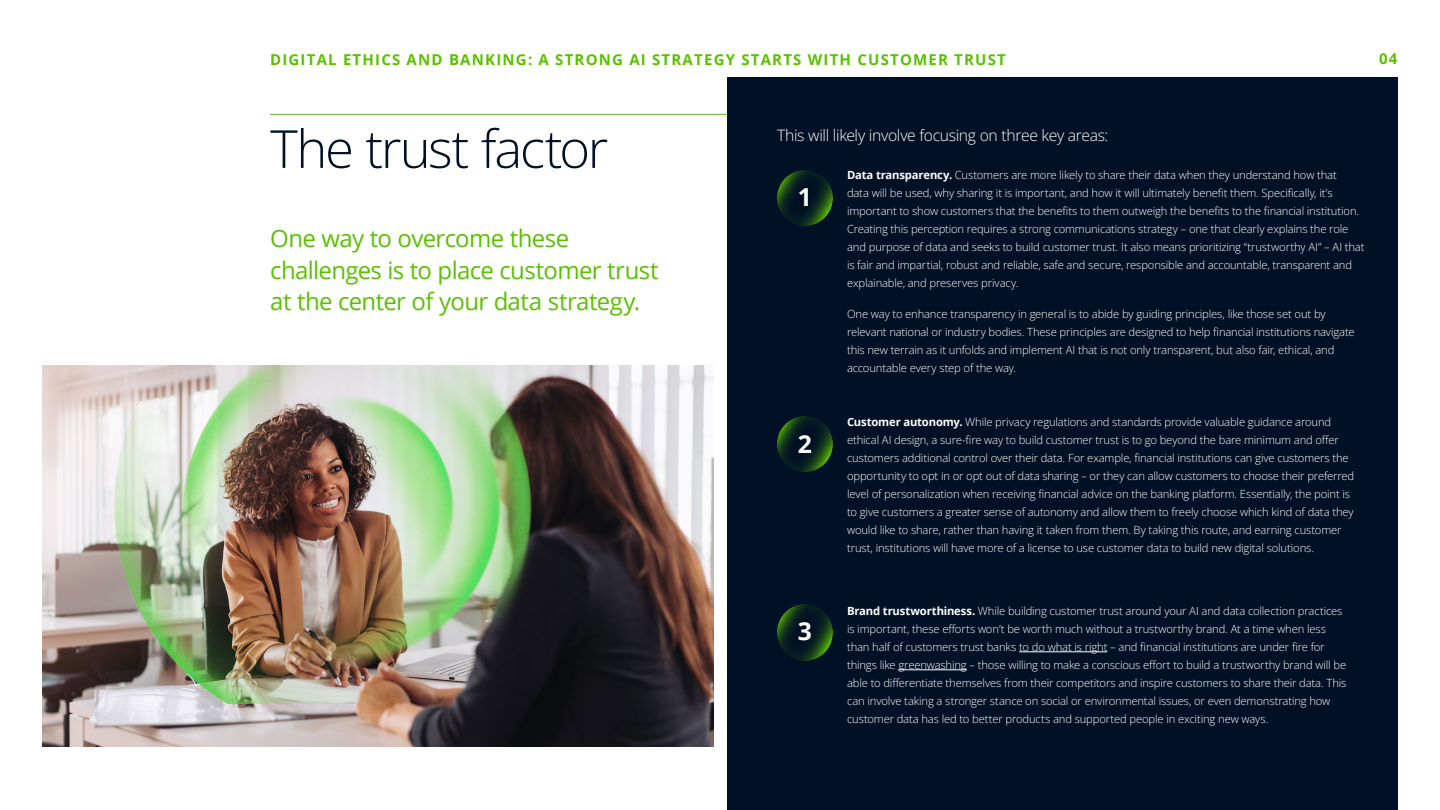
<style>
.page{position:relative;width:1440px;height:810px;background:#fff}
.page>*{position:absolute;margin:0;border:0;box-sizing:border-box;transform-origin:0 0}
.t1{font:300 52.5px "Open Sans";letter-spacing:-.04em;color:#001025}
.t2{font:700 24.75px "Open Sans";color:#fff}
.t3{font:24px/31.5px "Open Sans";letter-spacing:-.025em;color:#5bc000}
.t4{font:300 15.75px "Open Sans";letter-spacing:-.025em;color:#fff}
.t5{font:700 15px "Open Sans";letter-spacing:.08em;color:#5bc000}
.t6{font:300 11.25px/18px "Open Sans";letter-spacing:-.015em;color:#fff}
.s1{font-weight:700}
</style>
<div class="page">
<div style="left:727px;top:77px;width:670px;height:733px;background:#001025"></div>
<img style="left:777px;top:170px;width:55px;height:55px">
<img style="left:777px;top:416px;width:55px;height:56px">
<img style="left:777px;top:605px;width:55px;height:55px">
<hr style="left:1019px;top:652px;width:88px;height:1px;background:#fff">
<hr style="left:898px;top:670px;width:69px;height:1px;background:#fff">
<img style="left:42px;top:365px;width:671px;height:381px">
<img style="left:67px;top:365px;width:564px;height:339px">
<h3 class="t5" style="left:270px;top:49px;width:737px">DIGITAL ETHICS AND BANKING: A STRONG AI STRATEGY STARTS WITH CUSTOMER TRUST</h3>
<h3 class="t5" style="left:1379px;top:48px;width:20px">04</h3>
<h1 class="t1" style="left:270px;top:113px;width:339px">The trust factor</h1>
<h3 class="t3" style="left:270px;top:222px;width:390px">One way to overcome these challenges is to place customer trust at the center of your data strategy.</h3>
<h3 class="t4" style="left:777px;top:124px;width:333px">This will likely involve focusing on three key areas:</h3>
<h2 class="t2" style="left:798px;top:179px;width:16px">1</h2>
<h2 class="t2" style="left:798px;top:427px;width:16px">2</h2>
<h2 class="t2" style="left:798px;top:614px;width:16px">3</h2>
<p class="t6" style="left:847px;top:165px;width:519px"><span class="s1">Data transparency.</span> Customers are more likely to share their data when they understand how that<br>data will be used, why sharing it is important, and how it will ultimately benefit them. Specifically, it’s important to show customers that the benefits to them outweigh the benefits to the financial institution.<br>Creating this perception requires a strong communications strategy – one that clearly explains the role and purpose of data and seeks to build customer trust. It also means prioritizing “trustworthy AI” – AI that is fair and impartial, robust and reliable, safe and secure, responsible and accountable, transparent and explainable, and preserves privacy.</p>
<p class="t6" style="left:847px;top:305px;width:509px">One way to enhance transparency in general is to abide by guiding principles, like those set out by relevant national or industry bodies. These principles are designed to help financial institutions navigate this new terrain as it unfolds and implement AI that is not only transparent, but also fair, ethical, and accountable every step of the way.</p>
<p class="t6" style="left:847px;top:413px;width:509px"><span class="s1">Customer autonomy.</span> While privacy regulations and standards provide valuable guidance around ethical AI design, a sure-fire way to build customer trust is to go beyond the bare minimum and offer customers additional control over their data. For example, financial institutions can give customers the opportunity to opt in or opt out of data sharing – or they can allow customers to choose their preferred level of personalization when receiving financial advice on the banking platform. Essentially, the point is to give customers a greater sense of autonomy and allow them to freely choose which kind of data they would like to share, rather than having it taken from them. By taking this route, and earning customer trust, institutions will have more of a license to use customer data to build new digital solutions.</p>
<p class="t6" style="left:847px;top:602px;width:501px"><span class="s1">Brand trustworthiness.</span> While building customer trust around your AI and data collection practices is important, these efforts won’t be worth much without a trustworthy brand. At a time when less than half of customers trust banks to do what is right – and financial institutions are under fire for things like greenwashing – those willing to make a conscious effort to build a trustworthy brand will be able to differentiate themselves from their competitors and inspire customers to share their data. This can involve taking a stronger stance on social or environmental issues, or even demonstrating how customer data has led to better products and supported people in exciting new ways.</p>
</div>
